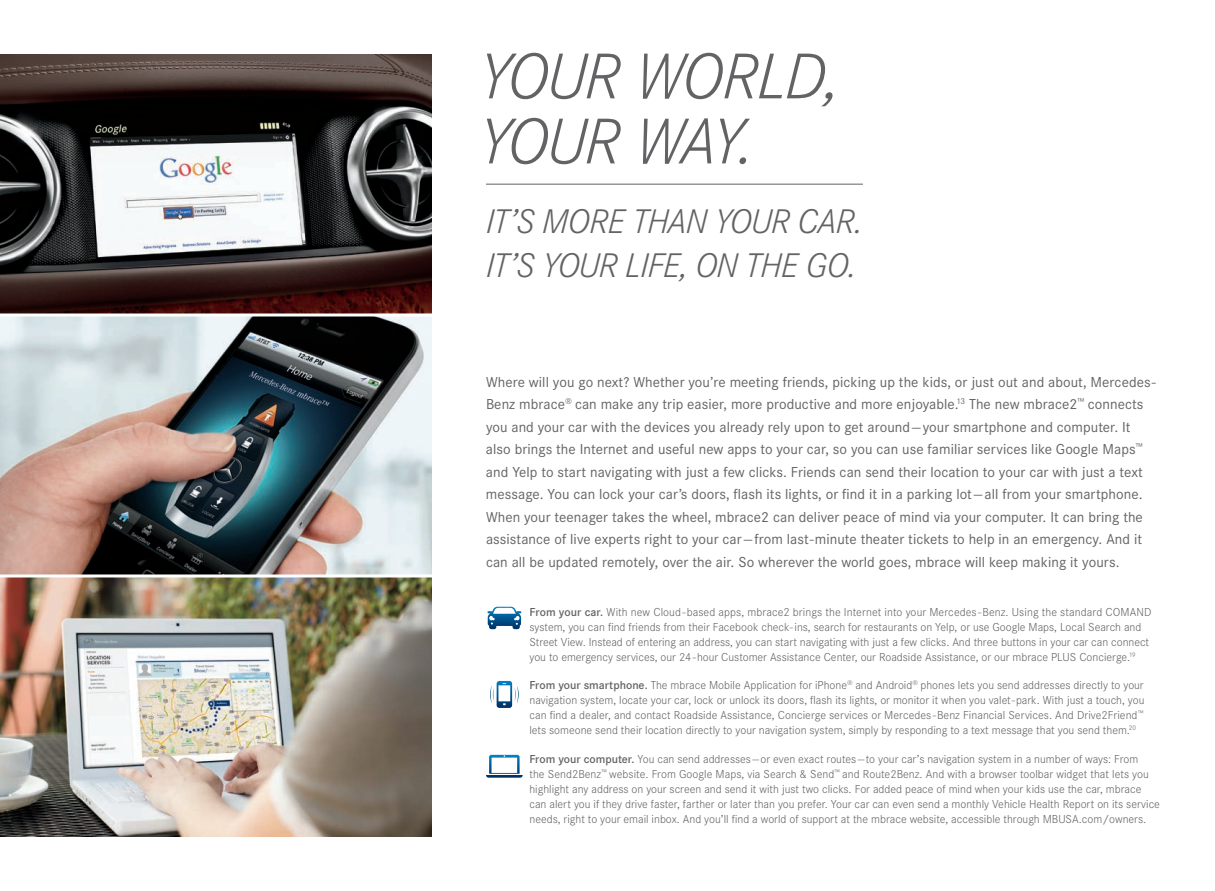
<style>
.page{position:relative;width:1215px;height:891px;background:#fff}
.page>*{position:absolute;margin:0;border:0;box-sizing:border-box;transform-origin:0 0}
.Headlines{font:italic 300 67.05px/65.1px "Corporate S";letter-spacing:-.025em;color:#636366}
.Headlines-2{font:italic 300 35.55px/43.3px "Corporate S";letter-spacing:-.025em;color:#636366}
.Main_Body_KO{font:15px/22.5px "Corporate S";letter-spacing:.005em;color:#636366}
.Sidebar_GREY{font:300 12px/15px "Corporate S";color:#636366}
.s1{font-weight:600}
</style>
<div class="page">
<img style="left:0;top:54px;width:432px;height:520px">
<img style="left:0;top:577px;width:432px;height:260px">
<hr style="left:0;top:313px;width:442px;height:3px;background:#fff">
<svg style="left:488px;top:607px;width:33px;height:22px"></svg>
<svg style="left:490px;top:681px;width:29px;height:27px"></svg>
<svg style="left:486px;top:755px;width:37px;height:23px"></svg>
<hr style="left:486px;top:184px;width:377px;height:1px;background:#636366">
<p class="Headlines" style="left:478px;top:44px;width:364px">YOUR WORLD,<br>YOUR WAY.</p>
<p class="Headlines-2" style="left:486px;top:200px;width:379px">IT’S MORE THAN YOUR CAR.<br>IT’S YOUR LIFE, ON THE GO.</p>
<p class="Main_Body_KO" style="left:486px;top:371px;width:671px">Where will you go next? Whether you’re meeting friends, picking up the kids, or just out and about, Mercedes-Benz mbrace<sup>®</sup> can make any trip easier, more productive and more enjoyable.<sup>13</sup> The new mbrace2<sup>™</sup> connects you and your car with the devices you already rely upon to get around—your smartphone and computer. It also brings the Internet and useful new apps to your car, so you can use familiar services like Google Maps<sup>™ </sup>and Yelp to start navigating with just a few clicks. Friends can send their location to your car with just a text message. You can lock your car’s doors, flash its lights, or find it in a parking lot—all from your smartphone.<br>When your teenager takes the wheel, mbrace2 can deliver peace of mind via your computer. It can bring the assistance of live experts right to your car—from last-minute theater tickets to help in an emergency. And it can all be updated remotely, over the air. So wherever the world goes, mbrace will keep making it yours.</p>
<p class="Sidebar_GREY" style="left:529px;top:604px;width:624px"><span class="s1">From your car.</span> With new Cloud-based apps, mbrace2 brings the Internet into your Mercedes-Benz. Using the standard COMAND system, you can find friends from their Facebook check-ins, search for restaurants on Yelp, or use Google Maps, Local Search and Street View. Instead of entering an address, you can start navigating with just a few clicks. And three buttons in your car can connect you to emergency services, our 24‑hour Customer Assistance Center, our Roadside Assistance, or our mbrace PLUS Concierge.<sup>19</sup></p>
<p class="Sidebar_GREY" style="left:529px;top:678px;width:616px;text-align:justify"><span class="s1">From your smartphone.</span> The mbrace Mobile Application for iPhone<sup>®</sup> and Android<sup>®</sup> phones lets you send addresses directly to your navigation system, locate your car, lock or unlock its doors, flash its lights, or monitor it when you valet-park. With just a touch, you can find a dealer, and contact Roadside Assistance, Concierge services or Mercedes ‑Benz Financial Services. And Drive2Friend<sup>™ </sup>lets someone send their location directly to your navigation system, simply by responding to a text message that you send them.<sup>20</sup></p>
<p class="Sidebar_GREY" style="left:529px;top:751px;width:632px"><span class="s1">From your computer.</span> You can send addresses—or even exact routes—to your car’s navigation system in a number of ways: From<br>the Send2Benz<sup>™</sup> website. From Google Maps, via Search &amp; Send<sup>™</sup> and Route2Benz. And with a browser toolbar widget that lets you highlight any address on your screen and send it with just two clicks. For added peace of mind when your kids use the car, mbrace can alert you if they drive faster, farther or later than you prefer. Your car can even send a monthly Vehicle Health Report on its service needs, right to your email inbox. And you’ll find a world of support at the mbrace website, accessible through MBUSA.com/owners.</p>
</div>
